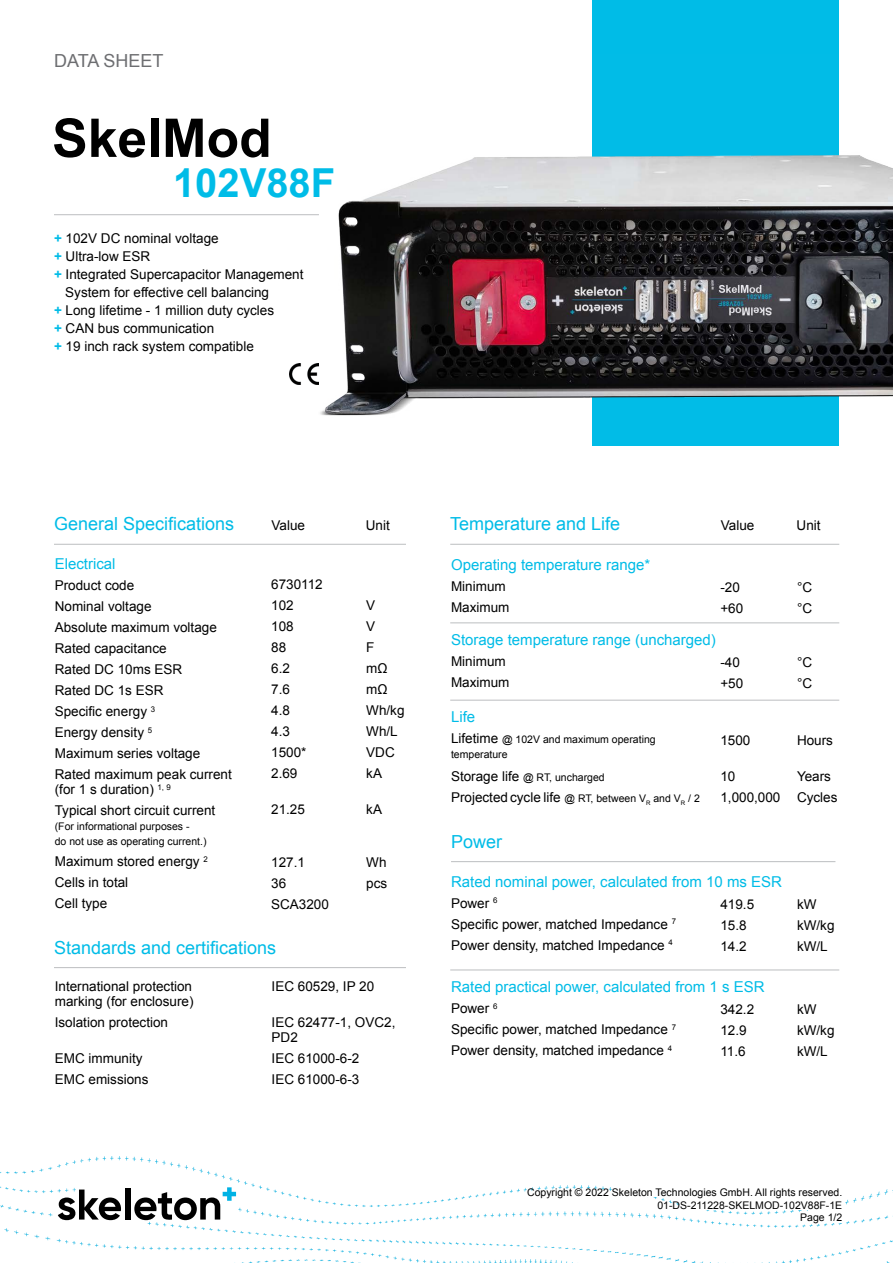
<style>
.page{position:relative;width:893px;height:1263px;background:#fff}
.page>*{position:absolute;margin:0;border:0;box-sizing:border-box;transform-origin:0 0}
.t1{font:700 53.4px "Arial";color:#000}
.t2{font:700 39.9px "Arial";color:#00bce7}
.t3{font:18px "Arial";color:#00bce7}
.t4{font:18px "Arial";color:#6d6e71}
.t5{font:15px "Arial";color:#00bce7}
.t6{font:13.5px/21px "Arial";color:#000}
.t7{font:10.5px/15px "Arial";color:#000}
.s1{font-weight:700;color:#00bce7}
.s2{font-size:13.5px}
.s3{font-size:10.5px}
</style>
<div class="page">
<img style="left:0;top:1156px;width:893px;height:107px">
<svg style="left:49px;top:1182px;width:190px;height:44px"></svg>
<div style="left:592px;top:0;width:247px;height:446px;background:#00bce7"></div>
<div style="left:615px;top:1188px;width:227px;height:9px;background:#fff"></div>
<div style="left:681px;top:1201px;width:161px;height:9px;background:#fff"></div>
<div style="left:800px;top:1214px;width:42px;height:9px;background:#fff"></div>
<hr style="left:54px;top:544px;width:352px;height:1px;background:#bcbec0">
<hr style="left:54px;top:967px;width:352px;height:1px;background:#bcbec0">
<hr style="left:450px;top:544px;width:389px;height:1px;background:#bcbec0">
<hr style="left:450px;top:623px;width:389px;height:1px;background:#bcbec0">
<hr style="left:54px;top:214px;width:265px;height:1px;background:#bcbec0">
<hr style="left:450px;top:700px;width:389px;height:1px;background:#bcbec0">
<img style="left:209px;top:155px;width:684px;height:261px">
<img style="left:290px;top:363px;width:29px;height:21px">
<hr style="left:451px;top:861px;width:384px;height:1px;background:#bcbec0">
<hr style="left:450px;top:970px;width:389px;height:1px;background:#bcbec0">
<h3 class="t4" style="left:54px;top:49px;width:111px">DATA SHEET</h3>
<h1 class="t1" style="left:52px;top:103px;width:221px">SkelMod</h1>
<h2 class="t2" style="left:173px;top:156px;width:164px">102V88F</h2>
<p class="t6" style="left:54px;top:228px;width:166px"><span class="s1">+</span> 102V DC nominal voltage</p>
<p class="t6" style="left:54px;top:246px;width:98px"><span class="s1">+</span> Ultra-low ESR</p>
<p class="t6" style="left:54px;top:264px;width:251px"><span class="s1">+</span> Integrated Supercapacitor Management</p>
<p class="t6" style="left:65px;top:282px;width:205px">System for effective cell balancing</p>
<p class="t6" style="left:54px;top:300px;width:222px"><span class="s1">+</span> Long lifetime - 1 million duty cycles</p>
<p class="t6" style="left:54px;top:318px;width:162px"><span class="s1">+</span> CAN bus communication</p>
<p class="t6" style="left:54px;top:336px;width:201px"><span class="s1">+</span> 19 inch rack system compatible</p>
<h3 class="t3" style="left:54px;top:512px;width:182px">General Specifications</h3>
<p class="t6" style="left:272px;top:515px;width:35px">Value</p>
<p class="t6" style="left:366px;top:515px;width:26px">Unit</p>
<h3 class="t3" style="left:450px;top:512px;width:172px">Temperature and Life</h3>
<p class="t6" style="left:721px;top:515px;width:35px">Value</p>
<p class="t6" style="left:797px;top:515px;width:26px">Unit</p>
<p class="t5" style="left:55px;top:554px;width:62px">Electrical</p>
<p class="t6" style="left:55px;top:575px;width:179px">Product code<br>Nominal voltage<br>Absolute maximum voltage<br>Rated capacitance<br>Rated DC 10ms ESR<br>Rated DC 1s ESR<br>Specific energy <sup>3<br></sup>Energy density <sup>5<br></sup>Maximum series voltage<br>Rated maximum peak current</p>
<p class="t6" style="left:55px;top:779px;width:162px">(for 1 s duration) <sup>1,</sup> <sup>9<br></sup>Typical short circuit current</p>
<p class="t7" style="left:55px;top:819px;width:153px">(For informational purposes -<br>do not use as operating current.)</p>
<p class="t6" style="left:55px;top:851px;width:154px">Maximum stored energy <sup>2<br></sup>Cells in total<br>Cell type</p>
<p class="t6" style="left:271px;top:574px;width:53px">6730112<br>102<br>108<br>88<br>6.2<br>7.6<br>4.8<br>4.3<br>1500*<br>2.69</p>
<p class="t6" style="left:271px;top:799px;width:35px">21.25</p>
<p class="t6" style="left:271px;top:852px;width:59px">127.1<br>36<br>SCA3200</p>
<h3 class="t3" style="left:54px;top:936px;width:224px">Standards and certifications</h3>
<p class="t6" style="left:366px;top:595px;width:40px">V<br>V<br>F<br>mΩ mΩ<br>Wh/kg<br>Wh/L<br>VDC kA</p>
<p class="t6" style="left:366px;top:799px;width:17px">kA</p>
<p class="t6" style="left:366px;top:851px;width:23px">Wh pcs</p>
<p class="t6" style="left:55px;top:979px;width:140px;line-height:15px">International protection marking (for enclosure)</p>
<p class="t6" style="left:55px;top:1012px;width:115px">Isolation protection</p>
<p class="t6" style="left:55px;top:1048px;width:95px">EMC immunity<br>EMC emissions</p>
<p class="t6" style="left:272px;top:976px;width:104px">IEC 60529, IP 20</p>
<p class="t6" style="left:272px;top:1015px;width:125px;line-height:15px">IEC 62477-1, OVC2,<br>PD2</p>
<p class="t6" style="left:272px;top:1048px;width:89px">IEC 61000-6-2<br>IEC 61000-6-3</p>
<p class="t5" style="left:451px;top:554px;width:201px">Operating temperature range*</p>
<p class="t6" style="left:451px;top:575px;width:60px">Minimum<br>Maximum</p>
<p class="t5" style="left:451px;top:630px;width:266px">Storage temperature range (uncharged)</p>
<p class="t6" style="left:451px;top:651px;width:60px">Minimum<br>Maximum</p>
<p class="t6" style="left:720px;top:577px;width:24px">-20 +60</p>
<p class="t6" style="left:720px;top:652px;width:24px">-40 +50</p>
<p class="t5" style="left:451px;top:707px;width:26px">Life</p>
<p class="t7" style="left:451px;top:732px;width:206px"><span class="s2">Lifetime</span> @ 102V and maximum operating temperature</p>
<p class="t7" style="left:451px;top:770px;width:155px"><span class="s2">Storage life</span> @ RT, uncharged</p>
<p class="t6" style="left:451px;top:787px;width:250px">Projected cycle life <span class="s3">@ RT, between V</span><sub>R</sub> <span class="s3">and V</span><sub>R</sub> <span class="s3">/ 2</span></p>
<h3 class="t3" style="left:451px;top:830px;width:53px">Power</h3>
<p class="t6" style="left:720px;top:730px;width:32px">1500</p>
<p class="t6" style="left:720px;top:766px;width:62px">10<br>1,000,000</p>
<p class="t5" style="left:451px;top:871px;width:332px">Rated nominal power, calculated from 10 ms ESR</p>
<p class="t6" style="left:451px;top:892px;width:226px">Power <sup>6<br></sup>Specific power, matched Impedance <sup>7<br></sup>Power density, matched Impedance <sup>4</sup></p>
<p class="t5" style="left:451px;top:977px;width:315px">Rated practical power, calculated from 1 s ESR</p>
<p class="t6" style="left:451px;top:998px;width:226px">Power <sup>6<br></sup>Specific power, matched Impedance <sup>7<br></sup>Power density, matched impedance <sup>4</sup></p>
<p class="t6" style="left:720px;top:894px;width:35px">419.5<br>15.8<br>14.2</p>
<p class="t6" style="left:720px;top:999px;width:35px">342.2<br>12.9<br>11.6</p>
<p class="t6" style="left:797px;top:577px;width:17px">°C °C</p>
<p class="t6" style="left:797px;top:652px;width:17px">°C °C</p>
<p class="t6" style="left:797px;top:730px;width:38px">Hours</p>
<p class="t6" style="left:797px;top:766px;width:42px">Years<br>Cycles</p>
<p class="t6" style="left:797px;top:894px;width:39px">kW kW/kg kW/L</p>
<p class="t6" style="left:797px;top:999px;width:39px">kW kW/kg kW/L</p>
<p class="t7" style="left:527px;top:1186px;width:317px;line-height:12.6px;text-align:right">Copyright © 2022 Skeleton Technologies GmbH. All rights reserved.<br>01-DS-211228-SKELMOD-102V88F-1E<br>Page 1/2</p>
</div>
